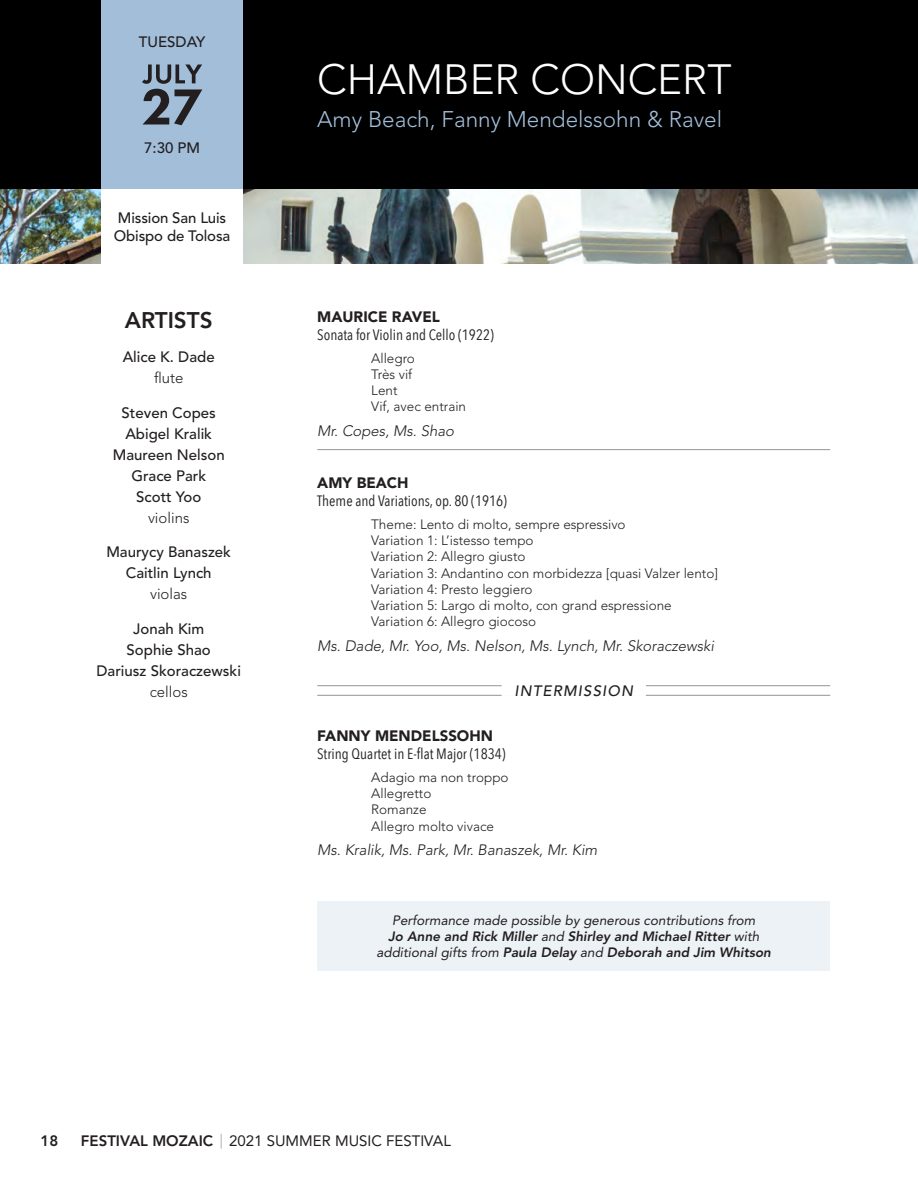
<style>
.page{position:relative;width:918px;height:1188px;background:#fff}
.page>*{position:absolute;margin:0;border:0;box-sizing:border-box;transform-origin:0 0}
.Event_Day{font:800 52.5px "Futura PT";color:#231f20}
.Event_Name{font:300 42px "Avenir LT Std";color:#fff}
.Event_Name_Subhead{font:300 22.5px "Avenir LT Std";color:#a2bed9}
.Program_Heading_2{font:800 22.5px "Avenir LT Std";color:#231f20}
.Program_Artists{font:500 15px/21px "Avenir LT Std";color:#231f20;text-align:center}
.Program_Artists_Comm{font:italic 300 15px "Avenir LT Std";color:#231f20}
.Program_Music{font:15px "Avenir Next Condensed";color:#231f20}
.t1{font:15px "Avenir LT Std";color:#231f20;scale:.3 1}
.Program_Composer{font:900 15px "Avenir LT Std";color:#231f20}
.Event_Location{font:500 15px/18px "Avenir LT Std";letter-spacing:-.01em;color:#231f20}
.Program_Instrument{font:300 15px "Avenir LT Std";color:#231f20}
.Event_Day___Time{font:500 15px "Avenir LT Std";color:#231f20}
.Program_Intermission{font:italic 500 15px "Avenir LT Std";letter-spacing:.075em;color:#231f20}
.t2{font:800 15px "Avenir LT Std";color:#231f20}
.Program_Indent{font:300 13.5px "Avenir LT Std";color:#231f20}
.Performance_Donors{font:italic 13.5px/16.2px "Avenir LT Std";color:#231f20;text-align:center}
.s1{font-weight:800}
</style>
<div class="page">
<hr style="left:317px;top:449px;width:513px;height:1px;background:#939598">
<hr style="left:317px;top:695px;width:513px;height:1px;background:#939598">
<hr style="left:317px;top:685px;width:513px;height:1px;background:#939598">
<div style="left:502px;top:681px;width:144px;height:15px;background:#fff"></div>
<div style="left:0;top:0;width:918px;height:189px;background:#000001"></div>
<img style="left:0;top:189px;width:918px;height:74px">
<div style="left:101px;top:0;width:142px;height:189px;background:#a2bed9"></div>
<div style="left:101px;top:189px;width:142px;height:74px;background:#fff"></div>
<svg style="left:142px;top:65px;width:60px;height:19px"></svg>
<div style="left:317px;top:901px;width:513px;height:70px;background:#edf2f7"></div>
<p class="Event_Day___Time" style="left:139px;top:33px;width:68px">TUESDAY</p>
<p class="Event_Day" style="left:141px;top:74px;width:63px">27</p>
<p class="Event_Day___Time" style="left:144px;top:139px;width:57px">7:30 PM</p>
<p class="Event_Location" style="left:114px;top:209px;width:118px">Mission San Luis<br>Obispo de Tolosa</p>
<p class="Program_Heading_2" style="left:125px;top:306px;width:89px">ARTISTS</p>
<p class="Program_Artists" style="left:123px;top:347px;width:93px">Alice K. Dade</p>
<p class="Program_Instrument" style="left:154px;top:369px;width:31px">flute</p>
<p class="Program_Artists" style="left:122px;top:402px;width:96px">Steven Copes</p>
<p class="Program_Artists" style="left:113px;top:423px;width:113px">Abigel Kralik<br>Maureen Nelson</p>
<p class="Program_Artists" style="left:131px;top:465px;width:76px">Grace Park</p>
<p class="Program_Artists" style="left:136px;top:486px;width:67px">Scott Yoo</p>
<p class="Program_Instrument" style="left:148px;top:509px;width:43px">violins</p>
<p class="Program_Artists" style="left:106px;top:542px;width:126px">Maurycy Banaszek</p>
<p class="Program_Artists" style="left:126px;top:563px;width:87px">Caitlin Lynch</p>
<p class="Program_Instrument" style="left:150px;top:585px;width:39px">violas</p>
<p class="Program_Artists" style="left:133px;top:618px;width:72px">Jonah Kim</p>
<p class="Program_Artists" style="left:127px;top:639px;width:86px">Sophie Shao</p>
<p class="Program_Artists" style="left:97px;top:660px;width:146px">Dariusz Skoraczewski</p>
<p class="Program_Instrument" style="left:150px;top:683px;width:40px">cellos</p>
<p class="Event_Name" style="left:317px;top:54px;width:416px">CHAMBER CONCERT</p>
<p class="Event_Name_Subhead" style="left:317px;top:106px;width:406px">Amy Beach, Fanny Mendelssohn &amp; Ravel</p>
<p class="Program_Composer" style="left:317px;top:308px;width:124px">MAURICE RAVEL</p>
<p class="Program_Music" style="left:317px;top:322px;width:178px">Sonata for Violin and Cello (1922)</p>
<p class="Program_Indent" style="left:371px;top:350px;width:45px">Allegro</p>
<p class="Program_Indent" style="left:371px;top:366px;width:43px">Très vif</p>
<p class="Program_Indent" style="left:371px;top:383px;width:28px">Lent</p>
<p class="Program_Indent" style="left:371px;top:399px;width:96px">Vif, avec entrain</p>
<p class="Program_Artists_Comm" style="left:317px;top:422px;width:138px">Mr. Copes, Ms. Shao</p>
<p class="Program_Composer" style="left:317px;top:474px;width:93px">AMY BEACH</p>
<p class="Program_Music" style="left:317px;top:488px;width:191px">Theme and Variations, op. 80 (1916)</p>
<p class="Program_Indent" style="left:371px;top:516px;width:256px">Theme: Lento di molto, sempre espressivo</p>
<p class="Program_Indent" style="left:371px;top:533px;width:164px">Variation 1: L’istesso tempo</p>
<p class="Program_Indent" style="left:371px;top:549px;width:156px">Variation 2: Allegro giusto</p>
<p class="Program_Indent" style="left:371px;top:565px;width:348px">Variation 3: Andantino con morbidezza [quasi Valzer lento]</p>
<p class="Program_Indent" style="left:371px;top:581px;width:163px">Variation 4: Presto leggiero</p>
<p class="Program_Indent" style="left:371px;top:597px;width:302px">Variation 5: Largo di molto, con grand espressione</p>
<p class="Program_Indent" style="left:371px;top:614px;width:166px">Variation 6: Allegro giocoso</p>
<p class="Program_Artists_Comm" style="left:317px;top:637px;width:398px">Ms. Dade, Mr. Yoo, Ms. Nelson, Ms. Lynch, Mr. Skoraczewski</p>
<p class="Program_Intermission" style="left:515px;top:682px;width:120px">INTERMISSION</p>
<p class="Program_Composer" style="left:317px;top:727px;width:177px">FANNY MENDELSSOHN</p>
<p class="Program_Music" style="left:317px;top:741px;width:190px">String Quartet in E-flat Major (1834)</p>
<p class="Program_Indent" style="left:371px;top:769px;width:139px">Adagio ma non troppo</p>
<p class="Program_Indent" style="left:371px;top:786px;width:62px">Allegretto</p>
<p class="Program_Indent" style="left:371px;top:802px;width:57px">Romanze</p>
<p class="Program_Indent" style="left:371px;top:818px;width:124px">Allegro molto vivace</p>
<p class="Program_Artists_Comm" style="left:317px;top:841px;width:282px">Ms. Kralik, Ms. Park, Mr. Banaszek, Mr. Kim</p>
<p class="Performance_Donors" style="left:376px;top:912px;width:396px">Performance made possible by generous contributions from<br><span class="s1">Jo Anne and Rick Miller</span> and <span class="s1">Shirley and Michael Ritter</span> with additional gifts from <span class="s1">Paula Delay</span> and <span class="s1">Deborah and Jim Whitson</span></p>
<p class="t2" style="left:40px;top:1132px;width:19px">18</p>
<p class="t1" style="left:81px;top:1133px;width:1234px"><span class="s1">FESTIVAL MOZAIC</span> | 2021 SUMMER MUSIC FESTIVAL</p>
</div>
